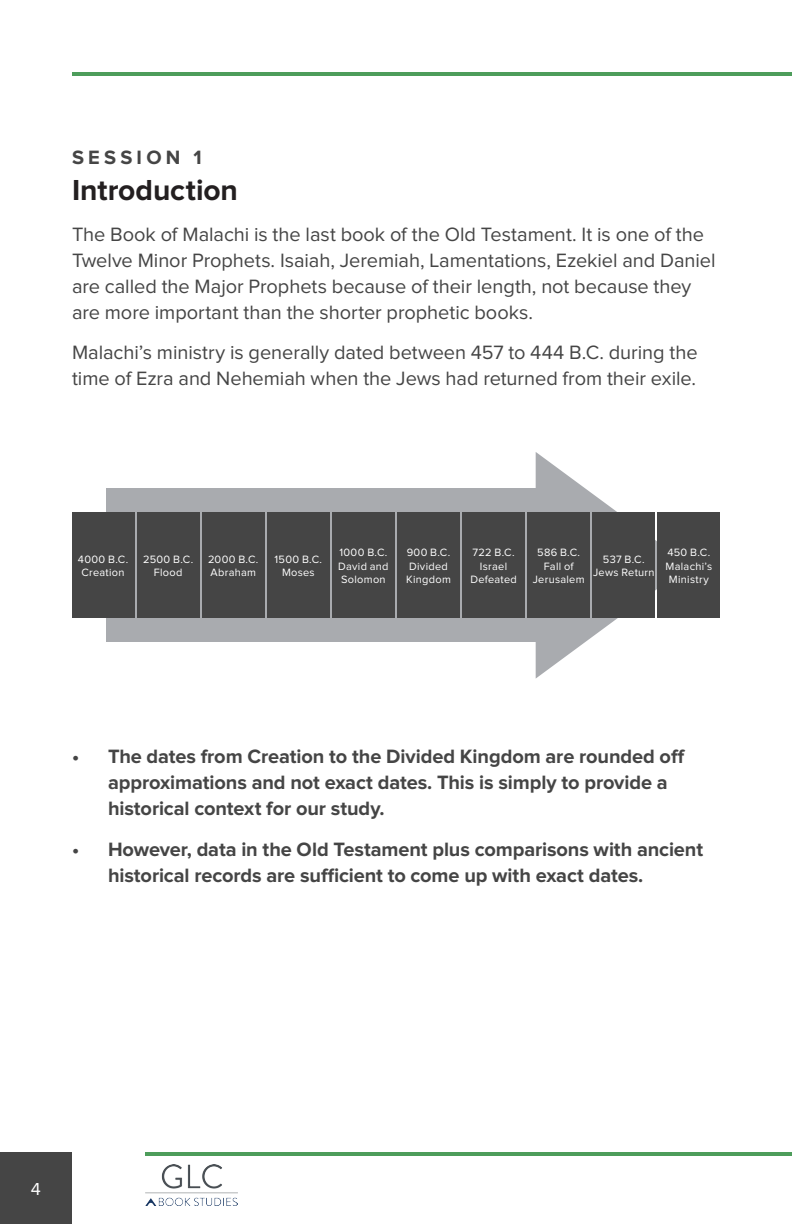
<style>
.page{position:relative;width:792px;height:1224px;background:#fff}
.page>*{position:absolute;margin:0;border:0;box-sizing:border-box;transform-origin:0 0}
.t1{font:700 30px "Proxima Nova";letter-spacing:-.005em;color:#231f20}
.t2{font:20px/26px "Proxima Nova";letter-spacing:-.005em;color:#454545}
.t3{font:700 20px/26px "Proxima Nova";letter-spacing:-.005em;color:#454545}
.t4{font:700 20px "Proxima Nova";letter-spacing:.21em;color:#454545}
.t5{font:18px "Proxima Nova";color:#fff}
.t6{font:11px/13.2px "Proxima Nova";letter-spacing:.025em;color:#fff;text-align:center}
</style>
<div class="page">
<div style="left:0;top:1152px;width:72px;height:72px;background:#454545"></div>
<hr style="left:72px;top:72px;width:720px;height:4px;background:#4d9d5b">
<hr style="left:145px;top:1152px;width:647px;height:4px;background:#4d9d5b">
<img style="left:145px;top:1165px;width:93px;height:40px">
<svg style="left:536px;top:452px;width:122px;height:226px"></svg>
<div style="left:106px;top:489px;width:462px;height:153px;background:#a9abaf"></div>
<div style="left:72px;top:512px;width:62px;height:106px;background:#454545"></div>
<div style="left:202px;top:512px;width:62px;height:106px;background:#454545"></div>
<div style="left:463px;top:512px;width:62px;height:106px;background:#454545"></div>
<div style="left:332px;top:512px;width:63px;height:106px;background:#454545"></div>
<div style="left:593px;top:512px;width:62px;height:106px;background:#454545"></div>
<div style="left:137px;top:512px;width:62px;height:106px;background:#454545"></div>
<div style="left:267px;top:512px;width:62px;height:106px;background:#454545"></div>
<div style="left:528px;top:512px;width:62px;height:106px;background:#454545"></div>
<div style="left:397px;top:512px;width:63px;height:106px;background:#454545"></div>
<div style="left:658px;top:512px;width:62px;height:106px;background:#454545"></div>
<p class="t4" style="left:72px;top:148px;width:131px">SESSION 1</p>
<p class="t1" style="left:72px;top:176px;width:167px">Introduction</p>
<p class="t2" style="left:72px;top:222px;width:645px">The Book of Malachi is the last book of the Old Testament. It is one of the Twelve Minor Prophets. Isaiah, Jeremiah, Lamentations, Ezekiel and Daniel are called the Major Prophets because of their length, not because they are more important than the shorter prophetic books.</p>
<p class="t2" style="left:72px;top:340px;width:627px">Malachi’s ministry is generally dated between 457 to 444 B.C. during the time of Ezra and Nehemiah when the Jews had returned from their exile.</p>
<p class="t6" style="left:78px;top:553px;width:52px">4000 B.C.</p>
<p class="t6" style="left:82px;top:566px;width:45px">Creation</p>
<p class="t6" style="left:143px;top:553px;width:52px">2500 B.C.</p>
<p class="t6" style="left:154px;top:566px;width:30px">Flood</p>
<p class="t6" style="left:208px;top:553px;width:52px">2000 B.C.</p>
<p class="t6" style="left:211px;top:566px;width:47px">Abraham</p>
<p class="t6" style="left:275px;top:553px;width:49px">1500 B.C.</p>
<p class="t6" style="left:282px;top:566px;width:34px">Moses</p>
<p class="t6" style="left:339px;top:547px;width:49px">1000 B.C.</p>
<p class="t6" style="left:338px;top:560px;width:52px;text-align:left">David and<br>Solomon</p>
<p class="t6" style="left:407px;top:547px;width:45px">900 B.C.</p>
<p class="t6" style="left:406px;top:560px;width:46px;text-align:left">Divided<br>Kingdom</p>
<p class="t6" style="left:473px;top:547px;width:44px">722 B.C.</p>
<p class="t6" style="left:470px;top:560px;width:48px">Israel<br>Defeated</p>
<p class="t6" style="left:537px;top:547px;width:44px">586 B.C.</p>
<p class="t6" style="left:533px;top:560px;width:53px">Fall of<br>Jerusalem</p>
<p class="t6" style="left:603px;top:553px;width:43px">537 B.C.</p>
<p class="t6" style="left:593px;top:566px;width:63px">Jews Return</p>
<p class="t6" style="left:668px;top:547px;width:44px">450 B.C.</p>
<p class="t6" style="left:666px;top:560px;width:48px">Malachi’s<br>Ministry</p>
<p class="t3" style="left:108px;top:744px;width:579px;text-indent:-36px">• The dates from Creation to the Divided Kingdom are rounded off approximations and not exact dates. This is simply to provide a historical context for our study.</p>
<p class="t3" style="left:108px;top:837px;width:597px;text-indent:-36px">• However, data in the Old Testament plus comparisons with ancient historical records are sufficient to come up with exact dates.</p>
<p class="t5" style="left:31px;top:1181px;width:12px">4</p>
</div>
